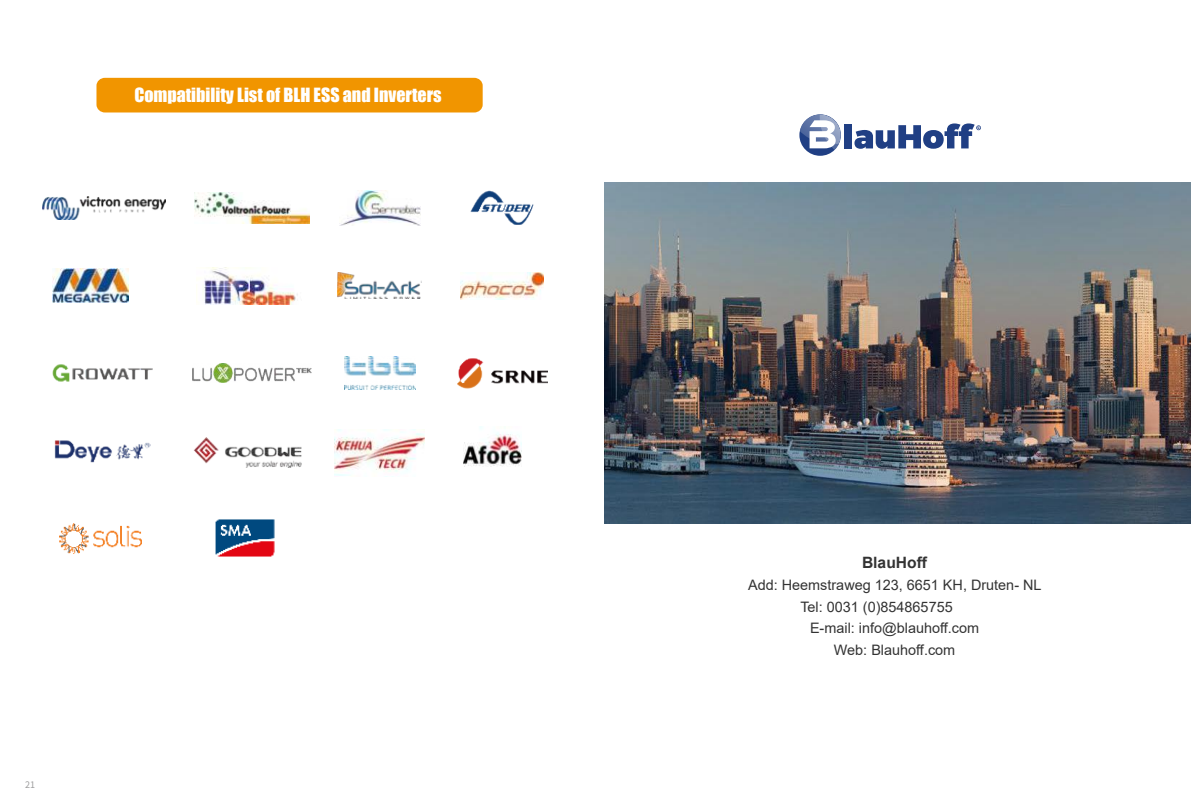
<style>
.page{position:relative;width:1191px;height:808px;background:#fff}
.page>*{position:absolute;margin:0;border:0;box-sizing:border-box;transform-origin:0 0}
.t1{font:18px "Impact";color:#fff}
.t2{font:700 15.6px "Arial";color:#333}
.t3{font:14.4px "Arial";color:#333}
.t4{font:9px "Source Han Sans CN";color:#9c9c9d}
</style>
<div class="page">
<img style="left:604px;top:183px;width:587px;height:340px">
<div style="left:844px;top:124px;width:8px;height:24px;background:#203f84"></div>
<svg style="left:799px;top:114px;width:42px;height:42px"></svg>
<svg style="left:854px;top:123px;width:127px;height:26px"></svg>
<div style="left:96px;top:78px;width:386px;height:34px;background:#f19500;border-radius:8px"></div>
<img style="left:457px;top:358px;width:90px;height:31px">
<img style="left:52px;top:364px;width:100px;height:18px">
<img style="left:43px;top:196px;width:122px;height:24px">
<img style="left:194px;top:192px;width:115px;height:32px">
<img style="left:52px;top:269px;width:76px;height:34px">
<img style="left:344px;top:356px;width:72px;height:34px">
<img style="left:192px;top:363px;width:119px;height:19px">
<img style="left:335px;top:429px;width:90px;height:47px">
<img style="left:193px;top:438px;width:109px;height:29px">
<img style="left:54px;top:440px;width:97px;height:23px">
<img style="left:470px;top:190px;width:64px;height:35px">
<img style="left:215px;top:519px;width:60px;height:38px">
<img style="left:341px;top:191px;width:79px;height:34px">
<img style="left:204px;top:267px;width:94px;height:37px">
<img style="left:338px;top:273px;width:84px;height:26px">
<img style="left:460px;top:272px;width:84px;height:27px">
<img style="left:463px;top:426px;width:58px;height:41px">
<img style="left:59px;top:523px;width:82px;height:30px">
<p class="t1" style="left:134px;top:87px;width:309px">Compatibility List of BLH ESS and Inverters</p>
<p class="t4" style="left:25px;top:780px;width:11px">21</p>
<p class="t2" style="left:862px;top:556px;width:67px">BlauHoff</p>
<p class="t3" style="left:748px;top:579px;width:295px">Add: Heemstraweg 123, 6651 KH, Druten- NL</p>
<p class="t3" style="left:800px;top:601px;width:154px">Tel: 0031 (0)854865755</p>
<p class="t3" style="left:810px;top:623px;width:171px">E-mail: info@blauhoff.com</p>
<p class="t3" style="left:834px;top:644px;width:123px">Web: Blauhoff.com</p>
</div>
